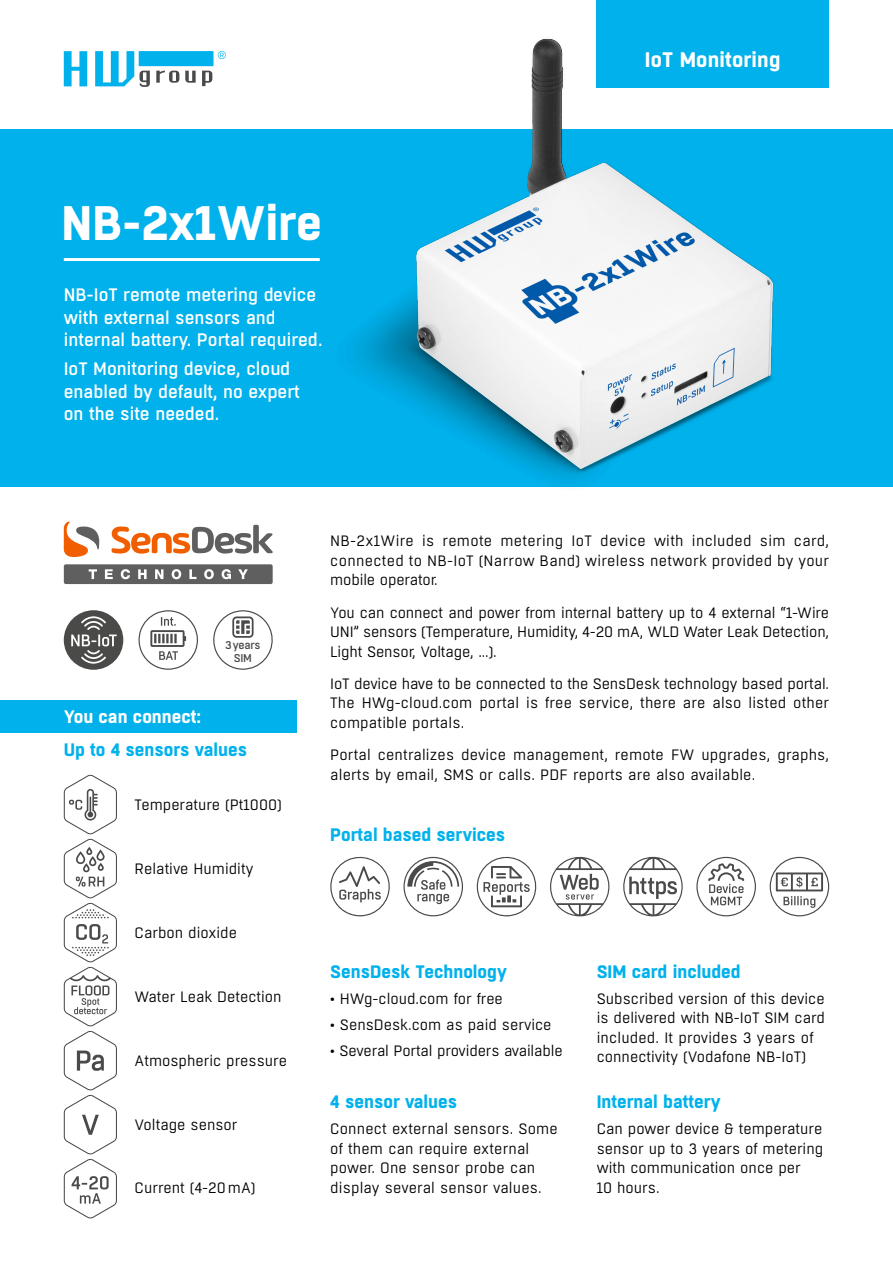
<style>
.page{position:relative;width:893px;height:1263px;background:#fff}
.page>*{position:absolute;margin:0;border:0;box-sizing:border-box;transform-origin:0 0}
.t1{font:700 48.3px "Boxed";color:#fff}
.t2{font:700 21px "Boxed";letter-spacing:.01em;color:#fff}
.t3{font:500 18px/22.5px "Boxed";color:#fff}
.t4{font:700 18px "Boxed";color:#00b1eb}
.t5{font:700 18px "Boxed";color:#fff}
.t6{font:15px/19.5px "Boxed";color:#000}
.t7{font:500 11.25px/12.3px "Boxed";letter-spacing:-.02em;color:#4a4a4a;text-align:center}
</style>
<div class="page">
<div style="left:0;top:701px;width:296px;height:32px;background:#00b1eb"></div>
<div style="left:0;top:130px;width:893px;height:357px;background:#00b1eb"></div>
<svg style="left:64px;top:51px;width:162px;height:36px"></svg>
<hr style="left:64px;top:258px;width:256px;height:3px;background:#fff">
<img style="left:275px;top:38px;width:510px;height:440px">
<img style="left:417px;top:40px;width:356px;height:429px">
<svg style="left:64px;top:775px;width:53px;height:443px"></svg>
<svg style="left:64px;top:610px;width:59px;height:60px"></svg>
<svg style="left:138px;top:610px;width:60px;height:60px"></svg>
<svg style="left:213px;top:610px;width:60px;height:60px"></svg>
<div style="left:232px;top:616px;width:22px;height:22px;border:2px solid #4a4a4a;border-radius:3px"></div>
<svg style="left:64px;top:521px;width:209px;height:63px"></svg>
<svg style="left:696px;top:857px;width:60px;height:59px"></svg>
<svg style="left:330px;top:856px;width:60px;height:61px"></svg>
<svg style="left:476px;top:856px;width:61px;height:61px"></svg>
<svg style="left:550px;top:856px;width:60px;height:60px"></svg>
<svg style="left:623px;top:857px;width:60px;height:59px"></svg>
<svg style="left:403px;top:857px;width:60px;height:59px"></svg>
<svg style="left:770px;top:857px;width:59px;height:59px"></svg>
<div style="left:596px;top:0;width:233px;height:88px;background:#00b1eb"></div>
<h2 class="t2" style="left:645px;top:45px;width:137px">IoT Monitoring</h2>
<h1 class="t1" style="left:62px;top:191px;width:262px">NB-2x1Wire</h1>
<p class="t3" style="left:64px;top:284px;width:260px">NB-IoT remote metering device with external sensors and internal battery. Portal required.</p>
<p class="t3" style="left:64px;top:358px;width:238px">IoT Monitoring device, cloud enabled by default, no expert on the site needed.</p>
<p class="t5" style="left:64px;top:704px;width:139px">You can connect:</p>
<p class="t7" style="left:225px;top:639px;width:37px">3years<br>SIM</p>
<p class="t4" style="left:64px;top:737px;width:185px">Up to 4 sensors values</p>
<p class="t6" style="left:135px;top:795px;width:149px">Temperature (Pt1000)</p>
<p class="t6" style="left:135px;top:859px;width:120px">Relative Humidity</p>
<p class="t6" style="left:135px;top:923px;width:104px">Carbon dioxide</p>
<p class="t6" style="left:135px;top:987px;width:149px">Water Leak Detection</p>
<p class="t6" style="left:135px;top:1051px;width:154px">Atmospheric pressure</p>
<p class="t6" style="left:135px;top:1115px;width:104px">Voltage sensor</p>
<p class="t6" style="left:135px;top:1178px;width:122px">Current (4-20mA)</p>
<p class="t6" style="left:330px;top:532px;width:500px;text-align:justify">NB-2x1Wire is remote metering IoT device with included sim card, connected to NB-IoT (Narrow Band) wireless network provided by your mobile operator.</p>
<p class="t6" style="left:330px;top:603px;width:500px;text-align:justify">You can connect and power from internal battery up to 4 external “1-Wire UNI” sensors (Temperature, Humidity, 4-20 mA, WLD Water Leak Detection, Light Sensor, Voltage, ...).</p>
<p class="t6" style="left:330px;top:674px;width:500px;text-align:justify">IoT device have to be connected to the SensDesk technology based portal.<br>The HWg-cloud.com portal is free service, there are also listed other compatible portals.</p>
<p class="t6" style="left:330px;top:745px;width:500px">Portal centralizes device management, remote FW upgrades, graphs, alerts by email, SMS or calls. PDF reports are also available.</p>
<p class="t4" style="left:330px;top:823px;width:177px">Portal based services</p>
<p class="t4" style="left:330px;top:960px;width:178px">SensDesk Technology</p>
<p class="t6" style="left:330px;top:989px;width:174px">• HWg-cloud.com for free</p>
<p class="t6" style="left:330px;top:1015px;width:223px">• SensDesk.com as paid service</p>
<p class="t6" style="left:330px;top:1041px;width:234px">• Several Portal providers available</p>
<p class="t4" style="left:330px;top:1090px;width:128px">4 sensor values</p>
<p class="t6" style="left:330px;top:1119px;width:229px">Connect external sensors. Some of them can require external power. One sensor probe can display several sensor values.</p>
<p class="t4" style="left:597px;top:959px;width:145px">SIM card included</p>
<p class="t6" style="left:597px;top:989px;width:230px">Subscribed version of this device is delivered with NB-IoT SIM card included. It provides 3 years of connectivity (Vodafone NB-IoT)</p>
<p class="t4" style="left:597px;top:1090px;width:125px">Internal battery</p>
<p class="t6" style="left:597px;top:1119px;width:228px">Can power device &amp; temperature sensor up to 3 years of metering with communication once per<br>10 hours.</p>
</div>
